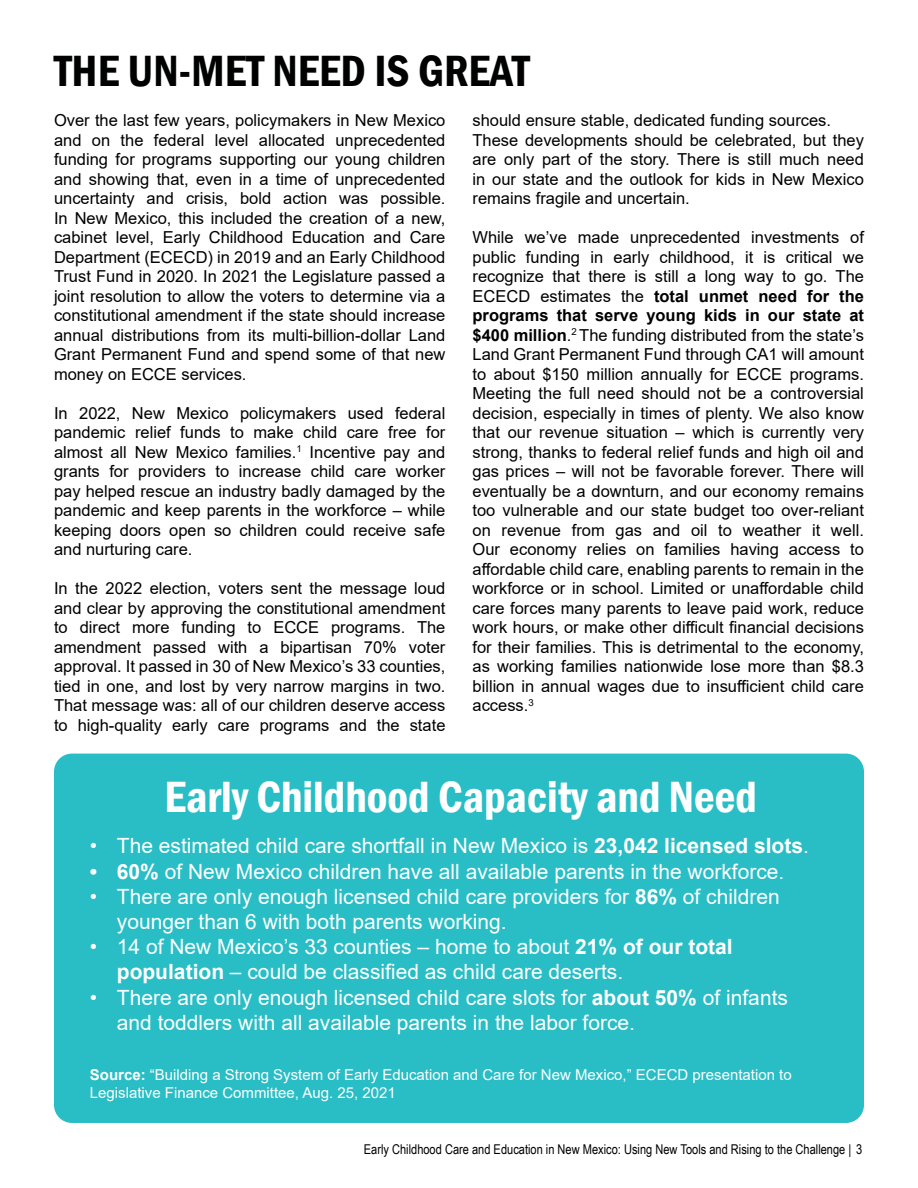
<style>
.page{position:relative;width:918px;height:1188px;background:#fff}
.page>*{position:absolute;margin:0;border:0;box-sizing:border-box;transform-origin:0 0}
.t1{font:600 condensed 45px "Franklin Gothic";color:#fff}
.t2{font:600 condensed 45px "Franklin Gothic";color:#000101}
.t3{font:21px/25.2px "Arial";color:#fff}
.t4{font:16.5px/19.5px "Arial";color:#000;text-align:justify}
.t5{font:15px/18px "Arial";color:#fff}
.t6{font:13.5px "Arial Narrow";color:#000}
.s1{font-weight:700}
</style>
<div class="page">
<div style="left:54px;top:754px;width:810px;height:369px;background:#29bec6;border-radius:18px"></div>
<h1 class="t2" style="left:54px;top:41px;width:477px">THE UN-MET NEED IS GREAT</h1>
<p class="t4" style="left:54px;top:110px;width:393px">Over the last few years, policymakers in New Mexico and on the federal level allocated unprecedented funding for programs supporting our young children and showing that, even in a time of unprecedented uncertainty and crisis, bold action was possible.<br>In New Mexico, this included the creation of a new, cabinet level, Early Childhood Education and Care Department (ECECD) in 2019 and an Early Childhood Trust Fund in 2020. In 2021 the Legislature passed a joint resolution to allow the voters to determine via a constitutional amendment if the state should increase annual distributions from its multi-billion-dollar Land Grant Permanent Fund and spend some of that new money on ECCE services.</p>
<p class="t4" style="left:54px;top:403px;width:393px">In 2022, New Mexico policymakers used federal pandemic relief funds to make child care free for almost all New Mexico families.<sup>1</sup> Incentive pay and grants for providers to increase child care worker pay helped rescue an industry badly damaged by the pandemic and keep parents in the workforce – while keeping doors open so children could receive safe and nurturing care.</p>
<p class="t4" style="left:54px;top:579px;width:393px">In the 2022 election, voters sent the message loud and clear by approving the constitutional amendment to direct more funding to ECCE programs. The amendment passed with a bipartisan 70% voter approval. It passed in 30 of New Mexico’s 33 counties, tied in one, and lost by very narrow margins in two.<br>That message was: all of our children deserve access to high-quality early care programs and the state</p>
<p class="t4" style="left:473px;top:111px;width:393px;text-align:left">should ensure stable, dedicated funding sources.<br>These developments should be celebrated, but they are only part of the story. There is still much need in our state and the outlook for kids in New Mexico remains fragile and uncertain.</p>
<p class="t4" style="left:473px;top:228px;width:393px">While we’ve made unprecedented investments of public funding in early childhood, it is critical we recognize that there is still a long way to go. The ECECD estimates the <span class="s1">total unmet need for the programs that serve young kids in our state at $400 million</span>.<sup>2</sup> The funding distributed from the state’s Land Grant Permanent Fund through CA1 will amount to about $150 million annually for ECCE programs.<br>Meeting the full need should not be a controversial decision, especially in times of plenty. We also know that our revenue situation – which is currently very strong, thanks to federal relief funds and high oil and gas prices – will not be favorable forever. There will eventually be a downturn, and our economy remains too vulnerable and our state budget too over-reliant on revenue from gas and oil to weather it well.<br>Our economy relies on families having access to affordable child care, enabling parents to remain in the workforce or in school. Limited or unaffordable child care forces many parents to leave paid work, reduce work hours, or make other difficult financial decisions for their families. This is detrimental to the economy, as working families nationwide lose more than $8.3 billion in annual wages due to insufficient child care access.<sup>3</sup></p>
<h1 class="t1" style="left:165px;top:767px;width:594px">Early Childhood Capacity and Need</h1>
<p class="t3" style="left:90px;top:833px;width:721px">• The estimated child care shortfall in New Mexico is <span class="s1">23,042 licensed slots</span>.</p>
<p class="t3" style="left:90px;top:859px;width:696px"><span class="s1">• 60%</span> of New Mexico children have all available parents in the workforce.</p>
<p class="t3" style="left:117px;top:884px;width:665px;text-indent:-27px">• There are only enough licensed child care providers for <span class="s1">86%</span> of children younger than 6 with both parents working.</p>
<p class="t3" style="left:117px;top:934px;width:617px;text-indent:-27px">• 14 of New Mexico’s 33 counties – home to about <span class="s1">21% of our total population</span> – could be classified as child care deserts.</p>
<p class="t3" style="left:117px;top:985px;width:673px;text-indent:-27px">• There are only enough licensed child care slots for <span class="s1">about 50%</span> of infants and toddlers with all available parents in the labor force.</p>
<p class="t5" style="left:90px;top:1065px;width:703px"><span class="s1">Source:</span> “Building a Strong System of Early Education and Care for New Mexico,” ECECD presentation to<br>Legislative Finance Committee, Aug. 25, 2021</p>
<p class="t6" style="left:364px;top:1139px;width:500px">Early Childhood Care and Education in New Mexico: Using New Tools and Rising to the Challenge | 3</p>
</div>
